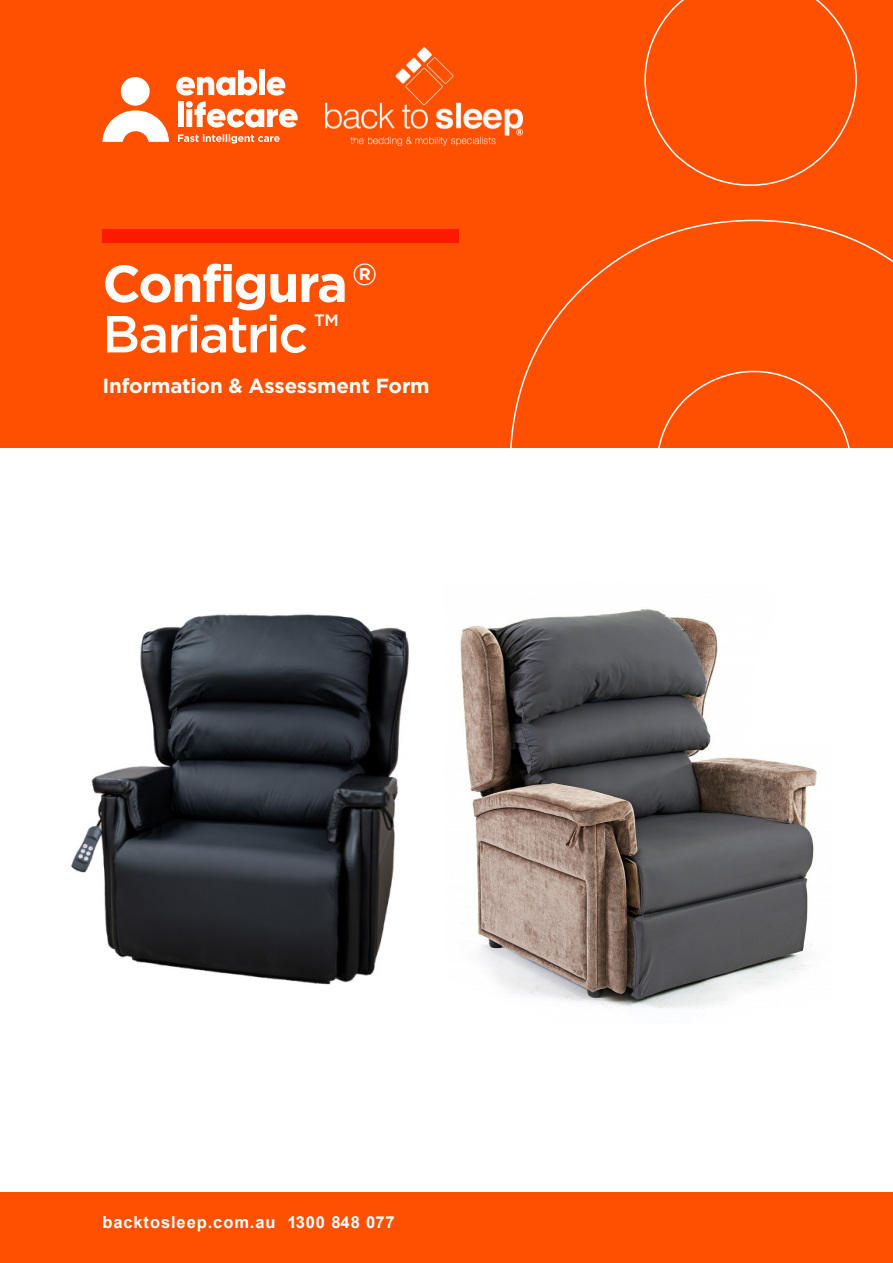
<style>
.page{position:relative;width:893px;height:1263px;background:#fff}
.page>*{position:absolute;margin:0;border:0;box-sizing:border-box;transform-origin:0 0}
.t1{font:700 52.05px/50.4px "Gotham";letter-spacing:-.035em;color:#fff}
.t2{font:700 20.4px "Gotham";letter-spacing:-.01em;color:#fff}
.t3{font:700 16.5px "Arial";letter-spacing:.055em;color:#fff}
.t4{font:500 16.5px "Gotham";color:#fff}
.s1{font-weight:500}
</style>
<div class="page">
<div style="left:0;top:0;width:893px;height:447px;background:#ff5000"></div>
<svg style="left:509px;top:219px;width:384px;height:229px"></svg>
<svg style="left:644px;top:0;width:213px;height:186px"></svg>
<svg style="left:102px;top:77px;width:67px;height:65px"></svg>
<div style="left:259px;top:69px;width:6px;height:26px;background:#fff"></div>
<svg style="left:176px;top:70px;width:122px;height:58px"></svg>
<svg style="left:178px;top:134px;width:102px;height:10px"></svg>
<div style="left:102px;top:230px;width:357px;height:13px;background:#ff1900"></div>
<div style="left:0;top:1193px;width:893px;height:70px;background:#ff5000"></div>
<img style="left:460px;top:609px;width:357px;height:400px">
<img style="left:71px;top:614px;width:338px;height:371px">
<img style="left:326px;top:47px;width:196px;height:98px">
<h1 class="t1" style="left:102px;top:257px;width:276px">Configura <sup>®<br></sup><span class="s1">Bariatric</span></h1>
<p class="t4" style="left:314px;top:309px;width:26px">TM</p>
<p class="t2" style="left:102px;top:374px;width:329px">Information &amp; Assessment Form</p>
<p class="t3" style="left:102px;top:1210px;width:294px">backtosleep.com.au 1300 848 077</p>
</div>
